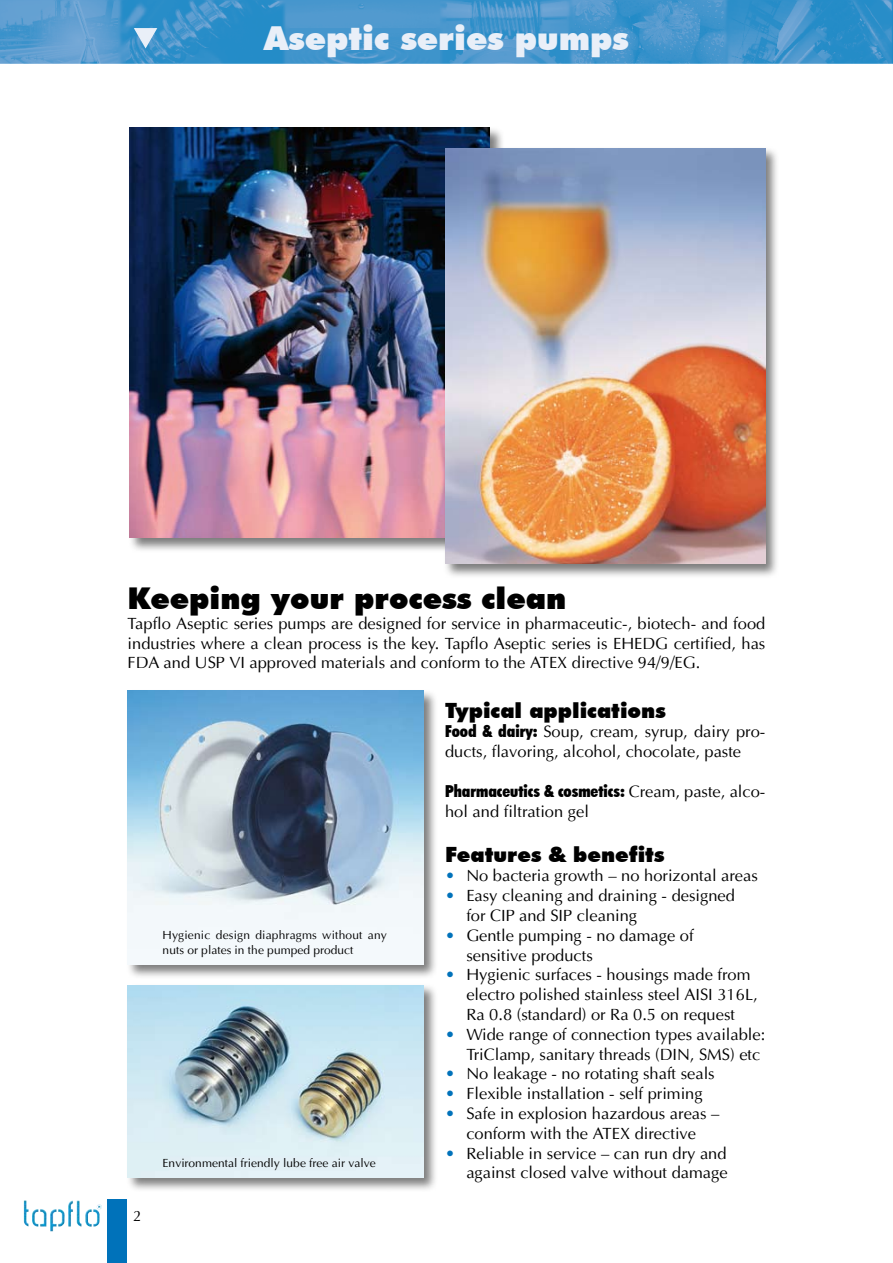
<style>
.page{position:relative;width:893px;height:1263px;background:#fff}
.page>*{position:absolute;margin:0;border:0;box-sizing:border-box;transform-origin:0 0}
.t1{font:900 33px "Futura BT";color:#e9eff8}
.t2{font:900 30px "Futura BT";color:#000}
.t3{font:900 21px "Futura BT";color:#000}
.t4{font:16.5px/19.8px "Ottawa Plain";color:#000}
.t5{font:900 condensed 16.5px "Futura BT";color:#000}
.t6{font:15px "Optima";color:#000}
.t7{font:12px/14.4px "Ottawa Plain";color:#000}
.s1{font-family:"Futura BT";font-weight:900;font-stretch:condensed}
.s2{font-family:"Ottawa Plain";font-weight:400;font-stretch:normal}
.s3{color:#0072ba}
</style>
<div class="page">
<img style="left:0;top:0;width:893px;height:64px">
<div style="left:107px;top:1200px;width:20px;height:63px;background:#0072ba"></div>
<img style="left:24px;top:1200px;width:58px;height:26px">
<svg style="left:132px;top:27px;width:27px;height:22px"></svg>
<div style="left:128px;top:126px;width:385px;height:433px;background:#000;opacity:.51"></div>
<img style="left:130px;top:128px;width:360px;height:410px">
<div style="left:126px;top:689px;width:318px;height:296px;background:#000;opacity:.51"></div>
<img style="left:128px;top:691px;width:295px;height:273px">
<div style="left:126px;top:983px;width:318px;height:216px;background:#000;opacity:.51"></div>
<img style="left:128px;top:985px;width:295px;height:193px">
<div style="left:443px;top:146px;width:344px;height:439px;background:#000;opacity:.51"></div>
<img style="left:445px;top:148px;width:320px;height:416px">
<h1 class="t1" style="left:264px;top:18px;width:366px">Aseptic series pumps</h1>
<h2 class="t2" style="left:128px;top:580px;width:440px">Keeping your process clean</h2>
<p class="t4" style="left:128px;top:613px;width:639px;text-align:justify">Tapflo Aseptic series pumps are designed for service in pharmaceutic-, biotech- and food industries where a clean process is the key. Tapflo Aseptic series is EHEDG certified, has FDA and USP VI approved materials and conform to the ATEX directive 94/9/EG.</p>
<p class="t3" style="left:445px;top:697px;width:222px">Typical applications</p>
<p class="t4" style="left:445px;top:722px;width:322px"><span class="s1">Food &amp; dairy:</span> Soup, cream, syrup, dairy pro&shy;ducts, flavoring, alcohol, chocolate, paste</p>
<p class="t5" style="left:445px;top:781px;width:322px">Pharmaceutics &amp; cosmetics: <span class="s2">Cream, paste, alco-</span></p>
<p class="t4" style="left:445px;top:801px;width:145px">hol and filtration gel</p>
<p class="t3" style="left:445px;top:841px;width:221px">Features &amp; benefits</p>
<p class="t4" style="left:445px;top:866px;width:314px"><span class="s3">•</span> No bacteria growth – no horizontal areas</p>
<p class="t4" style="left:466px;top:886px;width:270px;text-indent:-21px"><span class="s3">•</span> Easy cleaning and draining - designed for CIP and SIP cleaning</p>
<p class="t4" style="left:466px;top:925px;width:229px;text-indent:-21px"><span class="s3">•</span> Gentle pumping - no damage of sensitive products</p>
<p class="t4" style="left:466px;top:965px;width:293px;text-indent:-21px"><span class="s3">•</span> Hygienic surfaces - housings made from electro polished stainless steel AISI 316L,<br>Ra 0.8 (standard) or Ra 0.5 on request</p>
<p class="t4" style="left:445px;top:1024px;width:322px;text-align:right"><span class="s3">•</span> Wide range of connection types available:<br>TriClamp, sanitary threads (DIN, SMS) etc</p>
<p class="t4" style="left:445px;top:1064px;width:271px"><span class="s3">•</span> No leakage - no rotating shaft seals</p>
<p class="t4" style="left:445px;top:1084px;width:259px"><span class="s3">•</span> Flexible installation - self priming</p>
<p class="t4" style="left:445px;top:1104px;width:276px;text-align:center"><span class="s3">•</span> Safe in explosion hazardous areas – conform with the ATEX directive</p>
<p class="t4" style="left:445px;top:1143px;width:284px;text-align:right"><span class="s3">•</span> Reliable in service – can run dry and against closed valve without damage</p>
<p class="t7" style="left:163px;top:928px;width:226px">Hygienic design diaphragms without any nuts or plates in the pumped product</p>
<p class="t7" style="left:163px;top:1155px;width:215px">Environmental friendly lube free air valve</p>
<p class="t6" style="left:133px;top:1206px;width:10px">2</p>
</div>
